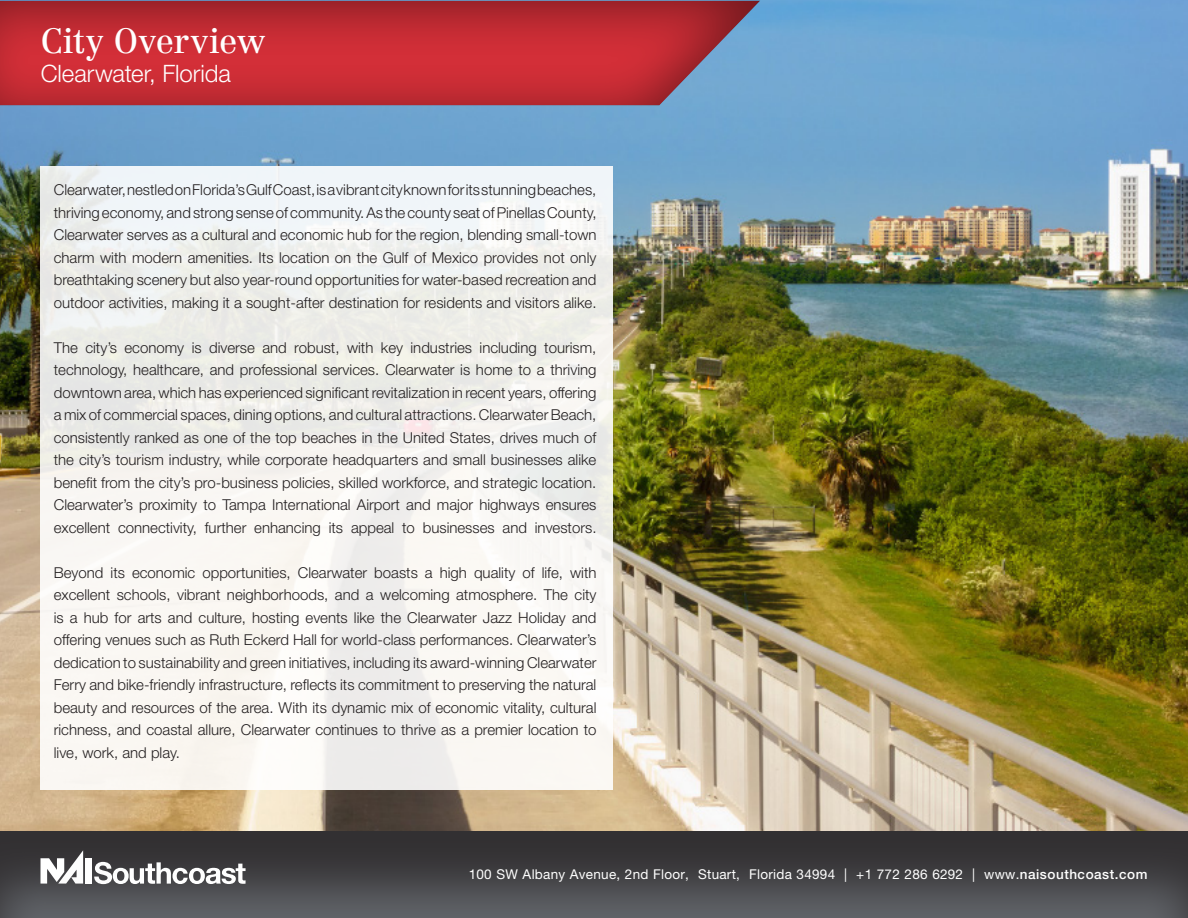
<style>
.page{position:relative;width:1188px;height:918px;background:#fff}
.page>*{position:absolute;margin:0;border:0;box-sizing:border-box;transform-origin:0 0}
.t1{font:34.5px "Centennial LT Std";color:#fff}
.t2{font:300 24px "Helvetica Neue LT Std";letter-spacing:-.005em;color:#fff}
.t3{font:300 15px/22.5px "Helvetica Neue LT Std";color:#231f20;text-align:justify}
.t4{font:13.5px "Helvetica Neue LT Std";letter-spacing:.02em;color:#fff}
.s1{font-weight:500}
</style>
<div class="page">
<img style="left:0;top:0;width:1188px;height:830px">
<div style="left:0;top:830px;width:1188px;height:88px;background:#231f20;opacity:.75"></div>
<div style="left:85px;top:858px;width:7px;height:26px;background:#fff"></div>
<svg style="left:40px;top:850px;width:43px;height:34px"></svg>
<svg style="left:94px;top:862px;width:152px;height:22px"></svg>
<div style="left:40px;top:166px;width:573px;height:624px;background:linear-gradient(to right,#f3f2ef,#f4f4f1)"></div>
<div style="left:0;top:0;width:761px;height:107px;background:#231f20;opacity:.51"></div>
<p class="t1" style="left:41px;top:20px;width:226px">City Overview</p>
<p class="t2" style="left:41px;top:58px;width:192px">Clearwater, Florida</p>
<p class="t3" style="left:54px;top:178px;width:544px">Clearwater, nestled on Florida’s Gulf Coast, is a vibrant city known for its stunning beaches, thriving economy, and strong sense of community. As the county seat of Pinellas County, Clearwater serves as a cultural and economic hub for the region, blending small-town charm with modern amenities. Its location on the Gulf of Mexico provides not only breathtaking scenery but also year-round opportunities for water-based recreation and outdoor activities, making it a sought-after destination for residents and visitors alike.</p>
<p class="t3" style="left:54px;top:336px;width:544px">The city’s economy is diverse and robust, with key industries including tourism, technology, healthcare, and professional services. Clearwater is home to a thriving downtown area, which has experienced significant revitalization in recent years, offering a mix of commercial spaces, dining options, and cultural attractions. Clearwater Beach, consistently ranked as one of the top beaches in the United States, drives much of the city’s tourism industry, while corporate headquarters and small businesses alike benefit from the city’s pro-business policies, skilled workforce, and strategic location.<br>Clearwater’s proximity to Tampa International Airport and major highways ensures excellent connectivity, further enhancing its appeal to businesses and investors.</p>
<p class="t3" style="left:54px;top:561px;width:544px">Beyond its economic opportunities, Clearwater boasts a high quality of life, with excellent schools, vibrant neighborhoods, and a welcoming atmosphere. The city is a hub for arts and culture, hosting events like the Clearwater Jazz Holiday and offering venues such as Ruth Eckerd Hall for world-class performances. Clearwater’s dedication to sustainability and green initiatives, including its award-winning Clearwater Ferry and bike-friendly infrastructure, reflects its commitment to preserving the natural beauty and resources of the area. With its dynamic mix of economic vitality, cultural richness, and coastal allure, Clearwater continues to thrive as a premier location to live, work, and play.</p>
<p class="t4" style="left:469px;top:866px;width:680px">100 SW Albany Avenue, 2nd Floor, Stuart, Florida 34994 | +1 772 286 6292 | www.<span class="s1">naisouthcoast.com</span></p>
</div>
